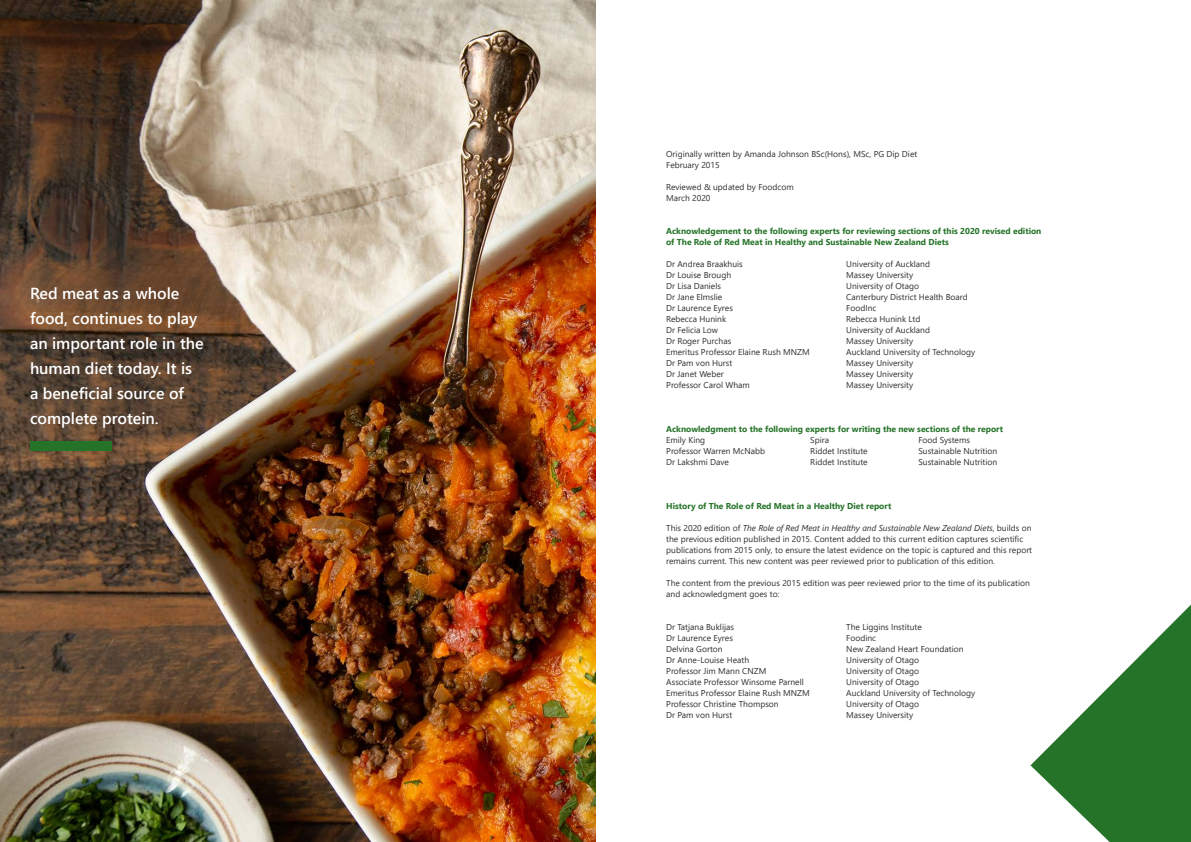
<style>
.page{position:relative;width:1191px;height:842px;background:#fff}
.page>*{position:absolute;margin:0;border:0;box-sizing:border-box;transform-origin:0 0}
.quote-white{font:600 16px/25px "Segoe UI";color:#fff}
.body_text{font:8.5px/11px "Segoe UI";color:#312f30}
.body_text-2{font:700 8.5px/11px "Segoe UI";color:#257328}
.s1{font-style:italic}
</style>
<div class="page">
<img style="left:0;top:0;width:595px;height:842px">
<svg style="left:1030px;top:605px;width:161px;height:237px"></svg>
<div style="left:30px;top:441px;width:81px;height:9px;background:#257328"></div>
<p class="quote-white" style="left:30px;top:279px;width:175px">Red meat as a whole food, continues to play an important role in the human diet today. It is a beneficial source of complete protein.</p>
<p class="body_text" style="left:666px;top:148px;width:252px">Originally written by Amanda Johnson BSc(Hons), MSc, PG Dip Diet</p>
<p class="body_text" style="left:666px;top:159px;width:55px">February 2015</p>
<p class="body_text" style="left:666px;top:181px;width:129px">Reviewed &amp; updated by Foodcom</p>
<p class="body_text" style="left:666px;top:192px;width:46px">March 2020</p>
<p class="body_text-2" style="left:666px;top:225px;width:377px">Acknowledgement to the following experts for reviewing sections of this 2020 revised edition of The Role of Red Meat in Healthy and Sustainable New Zealand Diets</p>
<p class="body_text" style="left:666px;top:258px;width:78px">Dr Andrea Braakhuis</p>
<p class="body_text" style="left:846px;top:258px;width:85px">University of Auckland</p>
<p class="body_text" style="left:666px;top:269px;width:66px">Dr Louise Brough</p>
<p class="body_text" style="left:846px;top:269px;width:68px">Massey University</p>
<p class="body_text" style="left:666px;top:280px;width:56px">Dr Lisa Daniels</p>
<p class="body_text" style="left:846px;top:280px;width:74px">University of Otago</p>
<p class="body_text" style="left:666px;top:291px;width:58px">Dr Jane Elmslie</p>
<p class="body_text" style="left:846px;top:291px;width:123px">Canterbury District Health Board</p>
<p class="body_text" style="left:666px;top:302px;width:68px">Dr Laurence Eyres</p>
<p class="body_text" style="left:846px;top:302px;width:32px">FoodInc</p>
<p class="body_text" style="left:666px;top:313px;width:61px">Rebecca Hunink</p>
<p class="body_text" style="left:846px;top:313px;width:76px">Rebecca Hunink Ltd</p>
<p class="body_text" style="left:666px;top:324px;width:53px">Dr Felicia Low</p>
<p class="body_text" style="left:846px;top:324px;width:85px">University of Auckland</p>
<p class="body_text" style="left:666px;top:335px;width:66px">Dr Roger Purchas</p>
<p class="body_text" style="left:846px;top:335px;width:68px">Massey University</p>
<p class="body_text" style="left:666px;top:346px;width:145px">Emeritus Professor Elaine Rush MNZM</p>
<p class="body_text" style="left:846px;top:346px;width:130px">Auckland University of Technology</p>
<p class="body_text" style="left:666px;top:357px;width:68px">Dr Pam von Hurst</p>
<p class="body_text" style="left:846px;top:357px;width:68px">Massey University</p>
<p class="body_text" style="left:666px;top:368px;width:59px">Dr Janet Weber</p>
<p class="body_text" style="left:846px;top:368px;width:68px">Massey University</p>
<p class="body_text" style="left:666px;top:379px;width:85px">Professor Carol Wham</p>
<p class="body_text" style="left:846px;top:379px;width:68px">Massey University</p>
<p class="body_text-2" style="left:666px;top:423px;width:338px">Acknowledgment to the following experts for writing the new sections of the report</p>
<p class="body_text" style="left:666px;top:434px;width:40px">Emily King</p>
<p class="body_text" style="left:810px;top:434px;width:20px">Spira</p>
<p class="body_text" style="left:918px;top:434px;width:53px">Food Systems</p>
<p class="body_text" style="left:666px;top:445px;width:100px">Professor Warren McNabb</p>
<p class="body_text" style="left:810px;top:445px;width:59px">Riddet Institute</p>
<p class="body_text" style="left:918px;top:445px;width:80px">Sustainable Nutrition</p>
<p class="body_text" style="left:666px;top:456px;width:64px">Dr Lakshmi Dave</p>
<p class="body_text" style="left:810px;top:456px;width:59px">Riddet Institute</p>
<p class="body_text" style="left:918px;top:456px;width:80px">Sustainable Nutrition</p>
<p class="body_text-2" style="left:666px;top:500px;width:227px">History of The Role of Red Meat in a Healthy Diet report</p>
<p class="body_text" style="left:666px;top:522px;width:367px">This 2020 edition of <span class="s1">The Role of Red Meat in Healthy and Sustainable New Zealand Diets</span>, builds on the previous edition published in 2015. Content added to this current edition captures scientific publications from 2015 only, to ensure the latest evidence on the topic is captured and this report remains current. This new content was peer reviewed prior to publication of this edition.</p>
<p class="body_text" style="left:666px;top:577px;width:365px">The content from the previous 2015 edition was peer reviewed prior to the time of its publication and acknowledgment goes to:</p>
<p class="body_text" style="left:666px;top:621px;width:69px">Dr Tatjana Buklijas</p>
<p class="body_text" style="left:846px;top:621px;width:77px">The Liggins Institute</p>
<p class="body_text" style="left:666px;top:632px;width:68px">Dr Laurence Eyres</p>
<p class="body_text" style="left:846px;top:632px;width:31px">Foodinc</p>
<p class="body_text" style="left:666px;top:643px;width:58px">Delvina Gorton</p>
<p class="body_text" style="left:846px;top:643px;width:119px">New Zealand Heart Foundation</p>
<p class="body_text" style="left:666px;top:654px;width:84px">Dr Anne-Louise Heath</p>
<p class="body_text" style="left:846px;top:654px;width:74px">University of Otago</p>
<p class="body_text" style="left:666px;top:665px;width:102px">Professor Jim Mann CNZM</p>
<p class="body_text" style="left:846px;top:665px;width:74px">University of Otago</p>
<p class="body_text" style="left:666px;top:676px;width:139px">Associate Professor Winsome Parnell</p>
<p class="body_text" style="left:846px;top:676px;width:74px">University of Otago</p>
<p class="body_text" style="left:666px;top:687px;width:145px">Emeritus Professor Elaine Rush MNZM</p>
<p class="body_text" style="left:846px;top:687px;width:130px">Auckland University of Technology</p>
<p class="body_text" style="left:666px;top:698px;width:114px">Professor Christine Thompson</p>
<p class="body_text" style="left:846px;top:698px;width:74px">University of Otago</p>
<p class="body_text" style="left:666px;top:709px;width:68px">Dr Pam von Hurst</p>
<p class="body_text" style="left:846px;top:709px;width:68px">Massey University</p>
</div>
